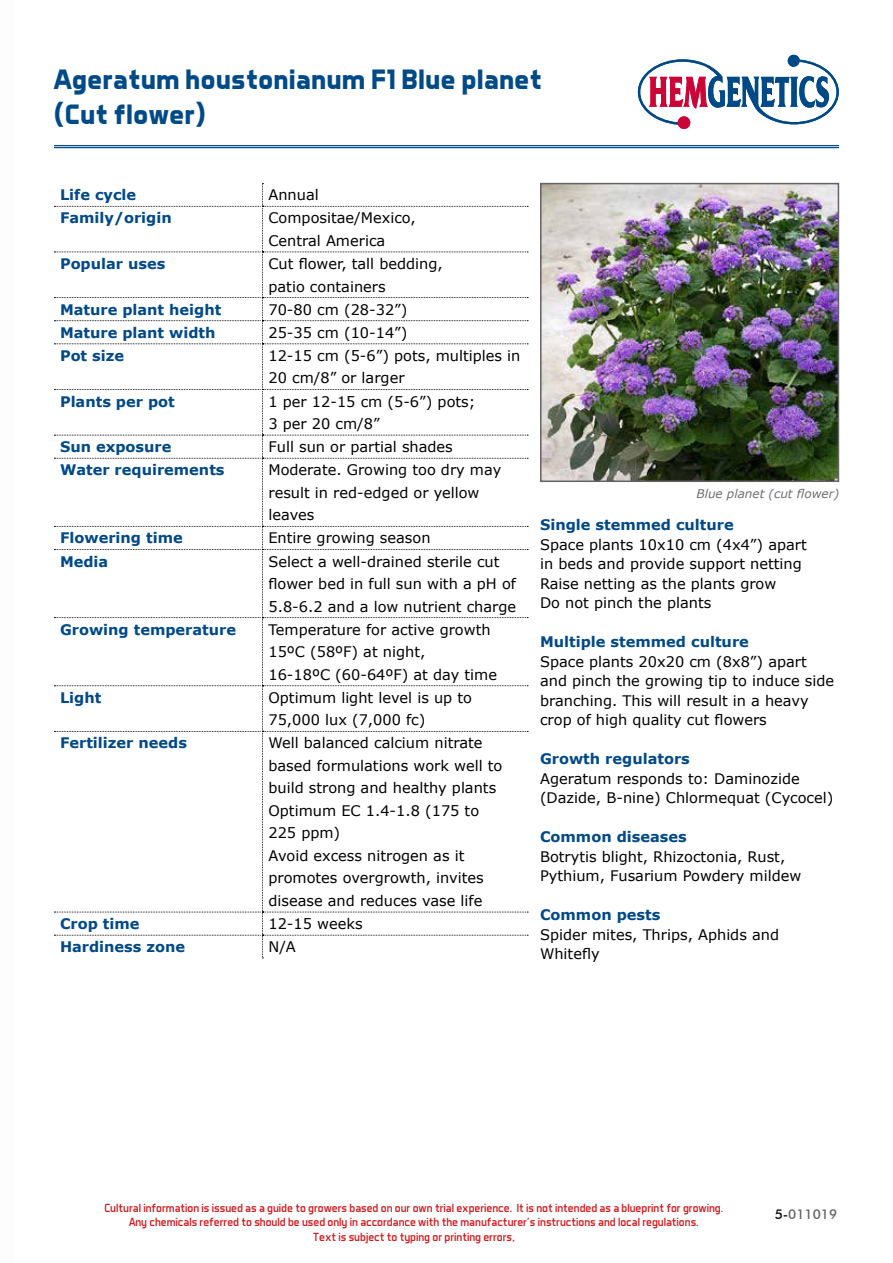
<style>
.page{position:relative;width:893px;height:1263px;background:#fff}
.page>*{position:absolute;margin:0;border:0;box-sizing:border-box;transform-origin:0 0}
.t1{font:700 28.5px/34.2px "Aero Matics";color:#004a87}
.t2{font:14.55px/22.5px "Verdana";color:#000}
.t3{font:700 14.55px "Verdana";color:#004987}
.t4{font:500 13.5px "Futura BT";color:#646363}
.t5{font:12px/14.4px "Aero Matics";color:#cd171a;text-align:center}
.t6{font:italic 12px "Verdana";color:#6e6e70}
.s1{color:#000}
</style>
<div class="page">
<hr style="left:54px;top:147px;width:785px;height:1px;background:#004a87">
<hr style="left:54px;top:145px;width:785px;height:1px;background:#004a87">
<img style="left:543px;top:186px;width:293px;height:293px">
<div style="left:540px;top:183px;width:299px;height:299px;border:2px solid #646363"></div>
<svg style="left:638px;top:55px;width:201px;height:70px"></svg>
<div style="left:678px;top:116px;width:12px;height:13px;background:#cb0538;border-radius:50%"></div>
<svg style="left:54px;top:183px;width:474px;height:775px"></svg>
<h1 class="t1" style="left:54px;top:62px;width:490px">Ageratum houstonianum F1 Blue planet (Cut flower)</h1>
<p class="t3" style="left:60px;top:185px;width:78px">Life cycle</p>
<p class="t2" style="left:268px;top:184px;width:52px">Annual</p>
<p class="t3" style="left:60px;top:208px;width:113px">Family/origin</p>
<p class="t2" style="left:268px;top:207px;width:149px">Compositae/Mexico,<br>Central America</p>
<p class="t3" style="left:60px;top:253px;width:107px">Popular uses</p>
<p class="t2" style="left:268px;top:252px;width:176px">Cut flower, tall bedding, patio containers</p>
<p class="t3" style="left:60px;top:299px;width:163px">Mature plant height</p>
<p class="t2" style="left:268px;top:298px;width:141px">70-80 cm (28-32”)</p>
<p class="t3" style="left:60px;top:322px;width:157px">Mature plant width</p>
<p class="t2" style="left:268px;top:321px;width:141px">25-35 cm (10-14”)</p>
<p class="t3" style="left:60px;top:345px;width:66px">Pot size</p>
<p class="t2" style="left:268px;top:344px;width:254px">12-15 cm (5-6”) pots, multiples in<br>20 cm/8” or larger</p>
<p class="t3" style="left:60px;top:391px;width:116px">Plants per pot</p>
<p class="t2" style="left:268px;top:390px;width:208px">1 per 12-15 cm (5-6”) pots;<br>3 per 20 cm/8”</p>
<p class="t3" style="left:60px;top:437px;width:113px">Sun exposure</p>
<p class="t2" style="left:268px;top:435px;width:186px">Full sun or partial shades</p>
<p class="t3" style="left:60px;top:460px;width:166px">Water requirements</p>
<p class="t2" style="left:268px;top:459px;width:234px">Moderate. Growing too dry may result in red-edged or yellow leaves</p>
<p class="t3" style="left:60px;top:528px;width:124px">Flowering time</p>
<p class="t2" style="left:268px;top:527px;width:164px">Entire growing season</p>
<p class="t3" style="left:60px;top:551px;width:50px">Media</p>
<p class="t2" style="left:268px;top:550px;width:249px">Select a well-drained sterile cut flower bed in full sun with a pH of<br>5.8-6.2 and a low nutrient charge</p>
<p class="t3" style="left:60px;top:619px;width:178px">Growing temperature</p>
<p class="t2" style="left:268px;top:618px;width:230px">Temperature for active growth<br>15ºC (58ºF) at night,<br>16-18ºC (60-64ºF) at day time</p>
<p class="t3" style="left:60px;top:687px;width:43px">Light</p>
<p class="t2" style="left:268px;top:686px;width:205px">Optimum light level is up to<br>75,000 lux (7,000 fc)</p>
<p class="t3" style="left:60px;top:733px;width:128px">Fertilizer needs</p>
<p class="t2" style="left:268px;top:732px;width:235px">Well balanced calcium nitrate based formulations work well to build strong and healthy plants<br>Optimum EC 1.4-1.8 (175 to<br>225 ppm)<br>Avoid excess nitrogen as it promotes overgrowth, invites disease and reduces vase life</p>
<p class="t3" style="left:60px;top:913px;width:81px">Crop time</p>
<p class="t2" style="left:268px;top:912px;width:96px">12-15 weeks</p>
<p class="t3" style="left:60px;top:936px;width:127px">Hardiness zone</p>
<p class="t2" style="left:268px;top:935px;width:29px">N/A</p>
<p class="t6" style="left:696px;top:486px;width:144px">Blue planet (cut flower)</p>
<p class="t3" style="left:540px;top:515px;width:195px">Single stemmed culture</p>
<p class="t2" style="left:540px;top:535px;width:268px;line-height:19.5px">Space plants 10x10 cm (4x4”) apart in beds and provide support netting<br>Raise netting as the plants grow<br>Do not pinch the plants</p>
<p class="t3" style="left:540px;top:632px;width:210px">Multiple stemmed culture</p>
<p class="t2" style="left:540px;top:652px;width:296px;line-height:19.5px">Space plants 20x20 cm (8x8”) apart and pinch the growing tip to induce side branching. This will result in a heavy crop of high quality cut flowers</p>
<p class="t3" style="left:540px;top:749px;width:151px">Growth regulators</p>
<p class="t2" style="left:540px;top:769px;width:295px;line-height:19.5px">Ageratum responds to: Daminozide (Dazide, B-nine) Chlormequat (Cycocel)</p>
<p class="t3" style="left:540px;top:827px;width:148px">Common diseases</p>
<p class="t2" style="left:540px;top:847px;width:263px;line-height:19.5px">Botrytis blight, Rhizoctonia, Rust,<br>Pythium, Fusarium Powdery mildew</p>
<p class="t3" style="left:540px;top:905px;width:122px">Common pests</p>
<p class="t2" style="left:540px;top:925px;width:241px;line-height:19.5px">Spider mites, Thrips, Aphids and<br>Whitefly</p>
<p class="t5" style="left:104px;top:1200px;width:620px">Cultural information is issued as a guide to growers based on our own trial experience. It is not intended as a blueprint for growing.<br>Any chemicals referred to should be used only in accordance with the manufacturer’s instructions and local regulations.<br>Text is subject to typing or printing errors,</p>
<p class="t4" style="left:775px;top:1206px;width:64px"><span class="s1">5-</span>011019</p>
</div>
